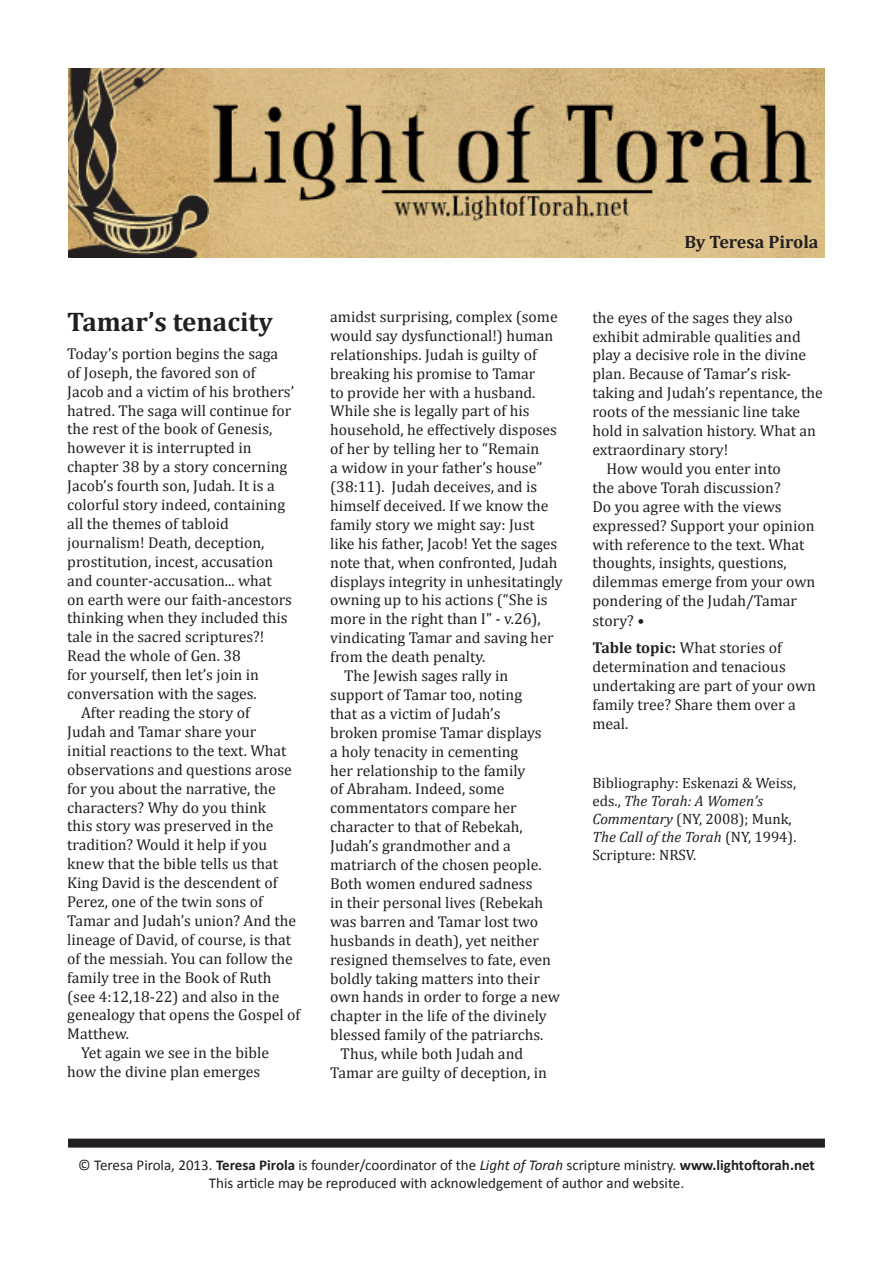
<style>
.page{position:relative;width:893px;height:1263px;background:#fff}
.page>*{position:absolute;margin:0;border:0;box-sizing:border-box;transform-origin:0 0}
.t1{font:700 27px "Cambria";color:#231f20}
.t2{font:700 18px "Cambria";color:#231f20}
.t3{font:15.75px/18.9px "Cambria";color:#231f20}
.t4{font:15px "Calibri";color:#231f20}
.t5{font:15px/18px "Cambria";color:#231f20}
.s1{font-weight:700}
.s2{font-style:italic}
</style>
<div class="page">
<div style="left:68px;top:1138px;width:757px;height:9px;background:#231f20"></div>
<img style="left:208px;top:68px;width:617px;height:190px">
<img style="left:68px;top:68px;width:140px;height:190px">
<p class="t1" style="left:67px;top:306px;width:207px">Tamar’s tenacity</p>
<p class="t3" style="left:67px;top:344px;width:228px">Today’s portion begins the saga of Joseph, the favored son of<br>Jacob and a victim of his brothers’ hatred. The saga will continue for the rest of the book of Genesis, however it is interrupted in chapter 38 by a story concerning<br>Jacob’s fourth son, Judah. It is a colorful story indeed, containing all the themes of tabloid journalism! Death, deception, prostitution, incest, accusation and counter-accusation... what<br>on earth were our faith-ancestors thinking when they included this tale in the sacred scriptures?!<br>Read the whole of Gen. 38<br>for yourself, then let’s join in conversation with the sages.</p>
<p class="t3" style="left:67px;top:703px;width:235px;text-indent:14px">After reading the story of<br>Judah and Tamar share your<br>initial reactions to the text. What observations and questions arose for you about the narrative, the characters? Why do you think<br>this story was preserved in the tradition? Would it help if you knew that the bible tells us that<br>King David is the descendent of<br>Perez, one of the twin sons of<br>Tamar and Judah’s union? And the lineage of David, of course, is that of the messiah. You can follow the family tree in the Book of Ruth (see 4:12,18-22) and also in the genealogy that opens the Gospel of<br>Matthew.</p>
<p class="t3" style="left:67px;top:1043px;width:203px;text-indent:14px">Yet again we see in the bible how the divine plan emerges</p>
<p class="t3" style="left:330px;top:307px;width:234px">amidst surprising, complex (some would say dysfunctional!) human relationships. Judah is guilty of breaking his promise to Tamar<br>to provide her with a husband.<br>While she is legally part of his household, he effectively disposes of her by telling her to “Remain<br>a widow in your father’s house” (38:11). Judah deceives, and is himself deceived. If we know the family story we might say: Just like his father, Jacob! Yet the sages note that, when confronted, Judah displays integrity in unhesitatingly owning up to his actions (“She is more in the right than I” - v.26), vindicating Tamar and saving her from the death penalty.</p>
<p class="t3" style="left:330px;top:666px;width:231px;text-indent:14px">The Jewish sages rally in support of Tamar too, noting<br>that as a victim of Judah’s<br>broken promise Tamar displays<br>a holy tenacity in cementing<br>her relationship to the family<br>of Abraham. Indeed, some commentators compare her character to that of Rebekah,<br>Judah’s grandmother and a matriarch of the chosen people.<br>Both women endured sadness<br>in their personal lives (Rebekah was barren and Tamar lost two husbands in death), yet neither resigned themselves to fate, even boldly taking matters into their own hands in order to forge a new chapter in the life of the divinely blessed family of the patriarchs.</p>
<p class="t3" style="left:330px;top:1044px;width:218px;text-indent:10px">Thus, while both Judah and<br>Tamar are guilty of deception, in</p>
<p class="t2" style="left:684px;top:230px;width:136px">By Teresa Pirola</p>
<p class="t3" style="left:592px;top:308px;width:232px">the eyes of the sages they also exhibit admirable qualities and play a decisive role in the divine plan. Because of Tamar’s risk&shy;taking and Judah’s repentance, the roots of the messianic line take hold in salvation history. What an extraordinary story!</p>
<p class="t3" style="left:592px;top:459px;width:224px;text-indent:14px">How would you enter into<br>the above Torah discussion?<br>Do you agree with the views expressed? Support your opinion with reference to the text. What thoughts, insights, questions, dilemmas emerge from your own pondering of the Judah/Tamar story? •</p>
<p class="t3" style="left:592px;top:638px;width:225px"><span class="s1">Table topic:</span> What stories of determination and tenacious undertaking are part of your own family tree? Share them over a meal.</p>
<p class="t5" style="left:592px;top:774px;width:205px">Bibliography: Eskenazi &amp; Weiss, eds., <span class="s2">The Torah: A Women’s<br>Commentary</span> (NY, 2008); Munk,<br><span class="s2">The Call of the Torah</span> (NY, 1994).<br>Scripture: NRSV.</p>
<p class="t4" style="left:78px;top:1155px;width:738px">© Teresa Pirola, 2013. <span class="s1">Teresa Pirola</span> is founder/coordinator of the <span class="s2">Light of Torah</span> scripture ministry. <span class="s1">www.lightoftorah.net</span></p>
<p class="t4" style="left:209px;top:1173px;width:477px">This article may be reproduced with acknowledgement of author and website.</p>
</div>
